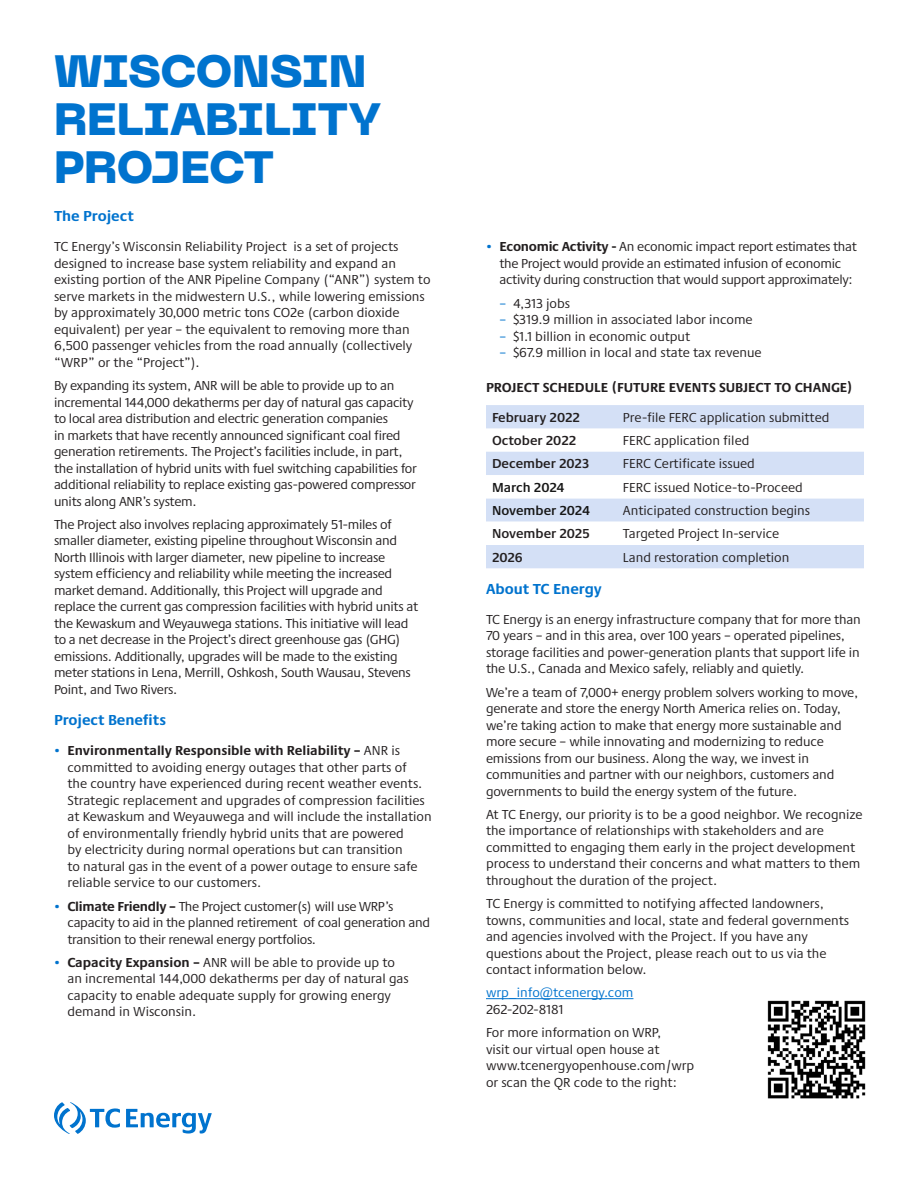
<style>
.page{position:relative;width:918px;height:1188px;background:#fff}
.page>*{position:absolute;margin:0;border:0;box-sizing:border-box;transform-origin:0 0}
.t1{font:800 45px/48px "PP Neue Machina";color:#0073ce}
.Subtitle{font:700 15px "Praxis Next";color:#0073ce}
.Body{font:13.5px/16.5px "Praxis Next";letter-spacing:-.01em;color:#231f20}
.Body-2{font:600 13.5px "Praxis Next";color:#231f20}
.Subheading{font:700 13.5px "Praxis Next";color:#231f20}
.Body-3{font:13.5px/16.5px "Praxis Next";color:#0073ce}
.Body-4{font:600 13.5px "Praxis Next";color:#171717}
.s1{font-weight:700;color:#0073ce}
.s2{font-weight:700}
.s3{color:#0073ce}
.s4{color:#231f20}
</style>
<div class="page">
<hr style="left:486px;top:998px;width:147px;height:1px;background:#0073ce">
<svg style="left:486px;top:405px;width:378px;height:163px;fill:#d4e0f6"></svg>
<svg style="left:486px;top:475px;width:378px;height:70px"></svg>
<img style="left:767px;top:1000px;width:99px;height:99px">
<svg style="left:126px;top:1109px;width:86px;height:25px"></svg>
<svg style="left:54px;top:1102px;width:66px;height:32px"></svg>
<p class="t1" style="left:54px;top:49px;width:329px">WISCONSIN<br>RELIABILITY<br>PROJECT</p>
<p class="Subtitle" style="left:54px;top:204px;width:81px">The Project</p>
<p class="Body" style="left:54px;top:238px;width:378px">TC Energy’s Wisconsin Reliability Project is a set of projects designed to increase base system reliability and expand an existing portion of the ANR Pipeline Company (“ANR”) system to serve markets in the midwestern U.S., while lowering emissions by approximately 30,000 metric tons CO2e (carbon dioxide equivalent) per year – the equivalent to removing more than 6,500 passenger vehicles from the road annually (collectively “WRP” or the “Project”).</p>
<p class="Body" style="left:54px;top:377px;width:364px">By expanding its system, ANR will be able to provide up to an incremental 144,000 dekatherms per day of natural gas capacity to local area distribution and electric generation companies<br>in markets that have recently announced significant coal fired generation retirements. The Project’s facilities include, in part, the installation of hybrid units with fuel switching capabilities for additional reliability to replace existing gas-powered compressor units along ANR’s system.</p>
<p class="Body" style="left:54px;top:516px;width:366px">The Project also involves replacing approximately 51-miles of smaller diameter, existing pipeline throughout Wisconsin and North Illinois with larger diameter, new pipeline to increase system efficiency and reliability while meeting the increased market demand. Additionally, this Project will upgrade and replace the current gas compression facilities with hybrid units at the Kewaskum and Weyauwega stations. This initiative will lead to a net decrease in the Project’s direct greenhouse gas (GHG) emissions. Additionally, upgrades will be made to the existing meter stations in Lena, Merrill, Oshkosh, South Wausau, Stevens Point, and Two Rivers.</p>
<p class="Subtitle" style="left:54px;top:708px;width:114px">Project Benefits</p>
<p class="Body" style="left:68px;top:742px;width:366px;text-indent:-14px"><span class="s1">•</span> <span class="s2">Environmentally Responsible with Reliability –</span> ANR is committed to avoiding energy outages that other parts of<br>the country have experienced during recent weather events.<br>Strategic replacement and upgrades of compression facilities at Kewaskum and Weyauwega and will include the installation of environmentally friendly hybrid units that are powered<br>by electricity during normal operations but can transition<br>to natural gas in the event of a power outage to ensure safe reliable service to our customers.</p>
<p class="Body" style="left:68px;top:897px;width:364px;text-indent:-14px"><span class="s1">•</span> <span class="s2">Climate Friendly –</span> The Project customer(s) will use WRP’s capacity to aid in the planned retirement of coal generation and transition to their renewal energy portfolios.</p>
<p class="Body" style="left:68px;top:954px;width:343px;text-indent:-14px"><span class="s1">•</span> <span class="s2">Capacity Expansion –</span> ANR will be able to provide up to an incremental 144,000 dekatherms per day of natural gas capacity to enable adequate supply for growing energy demand in Wisconsin.</p>
<p class="Body" style="left:500px;top:238px;width:359px;text-indent:-14px"><span class="s1">•</span> <span class="s2">Economic Activity -</span> An economic impact report estimates that the Project would provide an estimated infusion of economic activity during construction that would support approximately:</p>
<p class="Body" style="left:500px;top:294px;width:72px"><span class="s3">–</span> 4,313 jobs</p>
<p class="Body" style="left:500px;top:311px;width:255px"><span class="s3">–</span> $319.9 million in associated labor income</p>
<p class="Body" style="left:500px;top:327px;width:192px"><span class="s3">–</span> $1.1 billion in economic output</p>
<p class="Body" style="left:500px;top:344px;width:264px"><span class="s3">–</span> $67.9 million in local and state tax revenue</p>
<p class="Subheading" style="left:486px;top:377px;width:369px">PROJECT SCHEDULE (FUTURE EVENTS SUBJECT TO CHANGE)</p>
<p class="Body-2" style="left:492px;top:407px;width:90px">February 2022</p>
<p class="Body" style="left:623px;top:409px;width:208px">Pre-file FERC application submitted</p>
<p class="Body-2" style="left:492px;top:430px;width:86px">October 2022</p>
<p class="Body" style="left:623px;top:432px;width:128px">FERC application filed</p>
<p class="Body-2" style="left:492px;top:453px;width:99px">December 2023</p>
<p class="Body" style="left:623px;top:455px;width:133px">FERC Certificate issued</p>
<p class="Body-4" style="left:492px;top:477px;width:74px">March 2024</p>
<p class="Body" style="left:623px;top:479px;width:181px">FERC issued Notice-to-Proceed</p>
<p class="Body-4" style="left:492px;top:500px;width:100px">November 2024</p>
<p class="Body" style="left:623px;top:502px;width:189px">Anticipated construction begins</p>
<p class="Body-2" style="left:492px;top:523px;width:100px">November 2025</p>
<p class="Body" style="left:623px;top:525px;width:158px">Targeted Project In-service</p>
<p class="Body-2" style="left:492px;top:547px;width:32px">2026</p>
<p class="Body" style="left:623px;top:549px;width:168px">Land restoration completion</p>
<p class="Subtitle" style="left:486px;top:577px;width:117px">About TC Energy</p>
<p class="Body" style="left:486px;top:611px;width:376px">TC Energy is an energy infrastructure company that for more than 70 years – and in this area, over 100 years – operated pipelines, storage facilities and power-generation plants that support life in the U.S., Canada and Mexico safely, reliably and quietly.</p>
<p class="Body" style="left:486px;top:683px;width:374px">We’re a team of 7,000+ energy problem solvers working to move, generate and store the energy North America relies on. Today, we’re taking action to make that energy more sustainable and more secure – while innovating and modernizing to reduce emissions from our business. Along the way, we invest in communities and partner with our neighbors, customers and governments to build the energy system of the future.</p>
<p class="Body" style="left:486px;top:806px;width:378px">At TC Energy, our priority is to be a good neighbor. We recognize the importance of relationships with stakeholders and are committed to engaging them early in the project development process to understand their concerns and what matters to them throughout the duration of the project.</p>
<p class="Body" style="left:486px;top:895px;width:365px">TC Energy is committed to notifying affected landowners, towns, communities and local, state and federal governments and agencies involved with the Project. If you have any questions about the Project, please reach out to us via the contact information below.</p>
<p class="Body-3" style="left:486px;top:984px;width:149px">wrp_info@tcenergy.com<br><span class="s4">262-202-8181</span></p>
<p class="Body" style="left:486px;top:1024px;width:210px">For more information on WRP,<br>visit our virtual open house at www.tcenergyopenhouse.com/wrp or scan the QR code to the right:</p>
</div>
